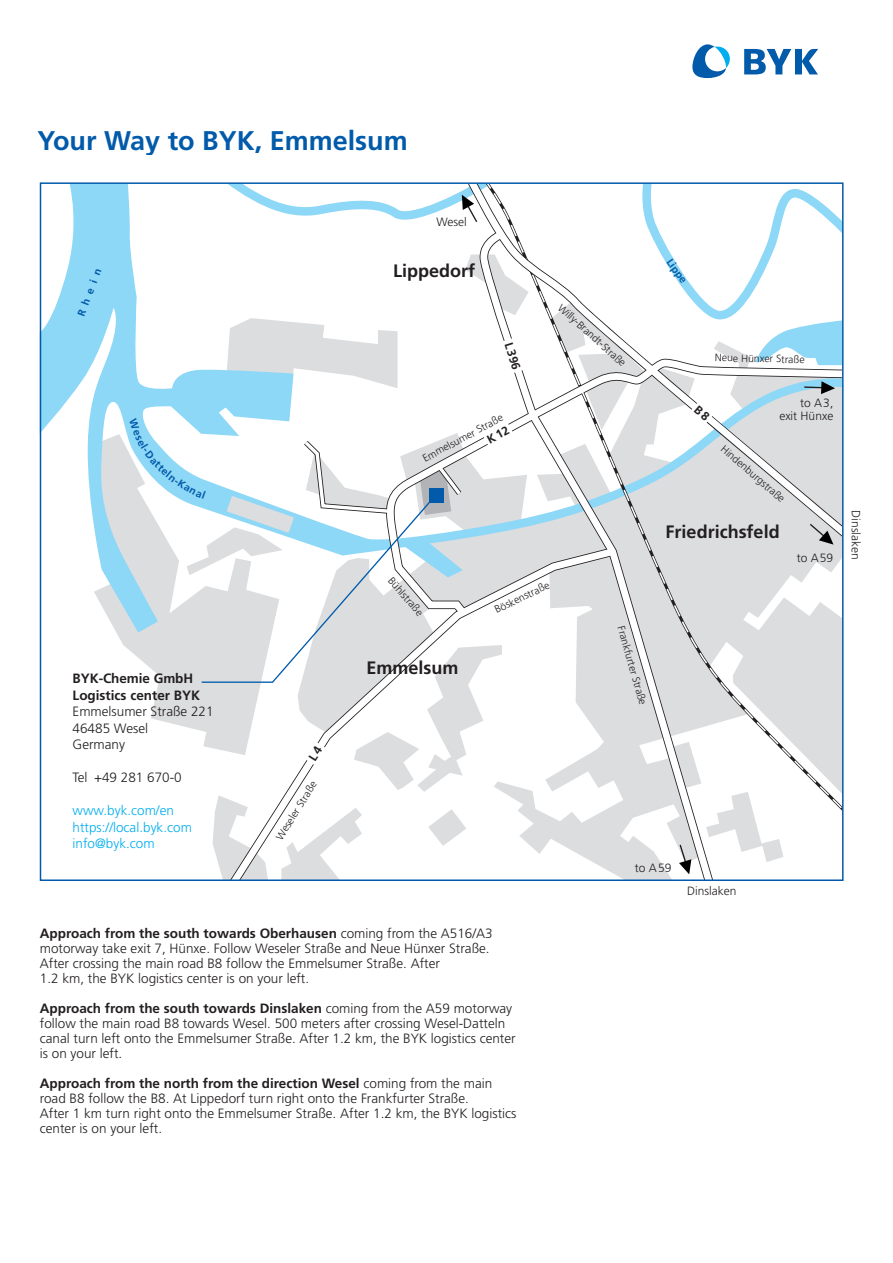
<style>
.page{position:relative;width:893px;height:1263px;background:#fff}
.page>*{position:absolute;margin:0;border:0;box-sizing:border-box;transform-origin:0 0}
.t1{font:700 27px "Frutiger LT";color:#015aaa}
.t2{font:700 18px "Frutiger LT";color:#231f20}
.t3{font:300 13.5px/15px "Frutiger LT";color:#231f20}
.t4{font:300 13.5px/16.5px "Frutiger LT";color:#00aeef}
.t5{font:700 13.5px/16.5px "Frutiger LT";color:#231f20}
.t6{font:300 12px/13.5px "Frutiger LT";color:#231f20;text-align:right}
.t7{font:700 12px "Frutiger LT Pro";color:#231f20}
.t8{font:300 10.5px "Frutiger LT";color:#231f20}
.t9{font:700 10.5px "Frutiger LT";color:#015aaa}
.s1{font-weight:700}
</style>
<div class="page">
<svg style="left:744px;top:49px;width:74px;height:25px"></svg>
<svg style="left:692px;top:44px;width:38px;height:34px"></svg>
<svg style="left:43px;top:185px;width:86px;height:448px"></svg>
<svg style="left:129px;top:182px;width:715px;height:698px"></svg>
<h1 class="t1" style="left:38px;top:125px;width:372px">Your Way to BYK, Emmelsum</h1>
<p class="t6" style="left:436px;top:215px;width:32px">Wesel</p>
<p class="t9" style="left:75px;top:314px;width:52px;rotate:-70deg">Rhein</p>
<p class="t9" style="left:674px;top:256px;width:29px;rotate:55deg">Lippe</p>
<h2 class="t2" style="left:393px;top:260px;width:84px">Lippedorf</h2>
<p class="t8" style="left:564px;top:301px;width:89px;rotate:42deg">Willy-Brandt-Straße</p>
<p class="t7" style="left:515px;top:340px;width:29px;rotate:72deg">L 396</p>
<p class="t8" style="left:421px;top:453px;width:91px;rotate:-28deg">Emmelsumer Straße</p>
<p class="t8" style="left:715px;top:352px;width:91px;rotate:1deg">Neue Hünxer Straße</p>
<p class="t6" style="left:779px;top:396px;width:55px">to A3, exit Hünxe</p>
<p class="t8" style="left:727px;top:443px;width:82px;rotate:41deg">Hindenburgstraße</p>
<p class="t5" style="left:73px;top:670px;width:129px">BYK-Chemie GmbH<br>Logistics center BYK</p>
<p class="t3" style="left:73px;top:703px;width:143px;line-height:16.5px">Emmelsumer Straße 221<br>46485 Wesel<br>Germany</p>
<p class="t3" style="left:73px;top:770px;width:111px">Tel +49 281 670-0</p>
<p class="t4" style="left:73px;top:802px;width:121px">www.byk.com/en https://local.byk.com info@byk.com</p>
<p class="t8" style="left:274px;top:836px;width:68px;rotate:-58deg">Weseler Straße</p>
<p class="t8" style="left:395px;top:575px;width:49px;rotate:49deg">Bühlstraße</p>
<h2 class="t2" style="left:367px;top:657px;width:94px">Emmelsum</h2>
<p class="t8" style="left:493px;top:605px;width:61px;rotate:-26deg">Böskenstraße</p>
<p class="t3" style="left:40px;top:926px;width:454px"><span class="s1">Approach from the south towards Oberhausen</span> coming from the A516/A3 motorway take exit 7, Hünxe. Follow Weseler Straße and Neue Hünxer Straße.<br>After crossing the main road B8 follow the Emmelsumer Straße. After<br>1.2 km, the BYK logistics center is on your left.</p>
<p class="t3" style="left:40px;top:1001px;width:477px"><span class="s1">Approach from the south towards Dinslaken</span> coming from the A59 motorway follow the main road B8 towards Wesel. 500 meters after crossing Wesel-Datteln canal turn left onto the Emmelsumer Straße. After 1.2 km, the BYK logistics center is on your left.</p>
<p class="t3" style="left:40px;top:1076px;width:478px"><span class="s1">Approach from the north from the direction Wesel</span> coming from the main road B8 follow the B8. At Lippedorf turn right onto the Frankfurter Straße.<br>After 1 km turn right onto the Emmelsumer Straße. After 1.2 km, the BYK logistics center is on your left.</p>
<h2 class="t2" style="left:666px;top:522px;width:116px">Friedrichsfeld</h2>
<p class="t6" style="left:797px;top:551px;width:38px">to A59</p>
<p class="t8" style="left:627px;top:625px;width:83px;rotate:74deg">Frankfurter Straße</p>
<p class="t6" style="left:635px;top:861px;width:38px">to A59</p>
<p class="t6" style="left:687px;top:885px;width:51px">Dinslaken</p>
<p class="t6" style="left:862px;top:510px;width:51px;rotate:90deg">Dinslaken</p>
</div>
